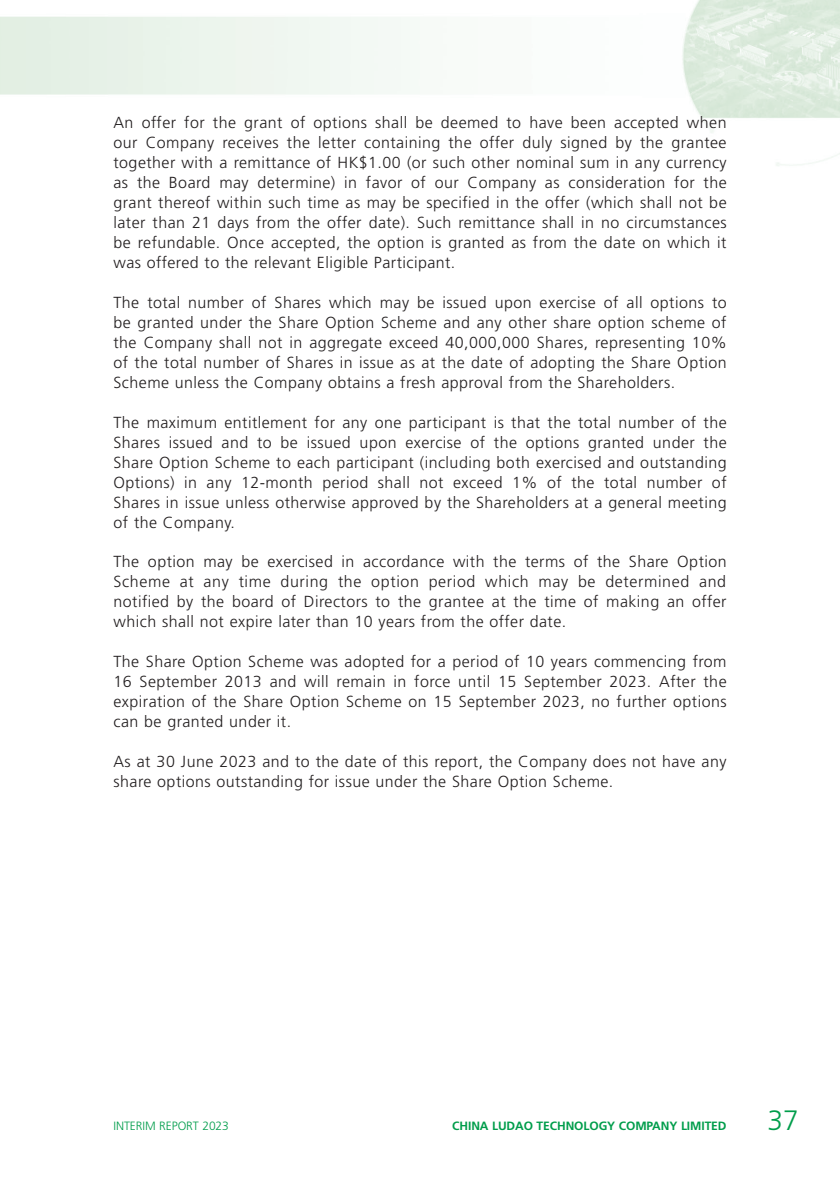
<style>
.page{position:relative;width:840px;height:1191px;background:#fff}
.page>*{position:absolute;margin:0;border:0;box-sizing:border-box;transform-origin:0 0}
.t1{font:300 28px "Frutiger LT Std";color:#009d4b}
.t2{font:300 16px/20px "Frutiger LT Std";letter-spacing:.03em;color:#231f20;text-align:justify}
.t3{font:700 12px "Frutiger LT Std";letter-spacing:-.005em;color:#009d4b}
.t4{font:300 12px "Frutiger LT Std";letter-spacing:-.005em;color:#009d4b}
</style>
<div class="page">
<img style="left:0;top:0;width:839px;height:166px">
<p class="t2" style="left:113px;top:112px;width:614px">An offer for the grant of options shall be deemed to have been accepted when our Company receives the letter containing the offer duly signed by the grantee together with a remittance of HK$1.00 (or such other nominal sum in any currency as the Board may determine) in favor of our Company as consideration for the grant thereof within such time as may be specified in the offer (which shall not be later than 21 days from the offer date). Such remittance shall in no circumstances be refundable. Once accepted, the option is granted as from the date on which it was offered to the relevant Eligible Participant.</p>
<p class="t2" style="left:113px;top:292px;width:614px">The total number of Shares which may be issued upon exercise of all options to be granted under the Share Option Scheme and any other share option scheme of the Company shall not in aggregate exceed 40,000,000 Shares, representing 10% of the total number of Shares in issue as at the date of adopting the Share Option Scheme unless the Company obtains a fresh approval from the Shareholders.</p>
<p class="t2" style="left:113px;top:412px;width:614px">The maximum entitlement for any one participant is that the total number of the Shares issued and to be issued upon exercise of the options granted under the Share Option Scheme to each participant (including both exercised and outstanding Options) in any 12-month period shall not exceed 1% of the total number of Shares in issue unless otherwise approved by the Shareholders at a general meeting of the Company.</p>
<p class="t2" style="left:113px;top:552px;width:614px">The option may be exercised in accordance with the terms of the Share Option Scheme at any time during the option period which may be determined and notified by the board of Directors to the grantee at the time of making an offer which shall not expire later than 10 years from the offer date.</p>
<p class="t2" style="left:113px;top:652px;width:614px">The Share Option Scheme was adopted for a period of 10 years commencing from 16 September 2013 and will remain in force until 15 September 2023. After the expiration of the Share Option Scheme on 15 September 2023, no further options can be granted under it.</p>
<p class="t2" style="left:113px;top:752px;width:614px">As at 30 June 2023 and to the date of this report, the Company does not have any share options outstanding for issue under the Share Option Scheme.</p>
<p class="t4" style="left:113px;top:1119px;width:117px">INTERIM REPORT 2023</p>
<p class="t3" style="left:452px;top:1118px;width:276px">CHINA LUDAO TECHNOLOGY COMPANY LIMITED</p>
<h1 class="t1" style="left:767px;top:1104px;width:33px">37</h1>
</div>
